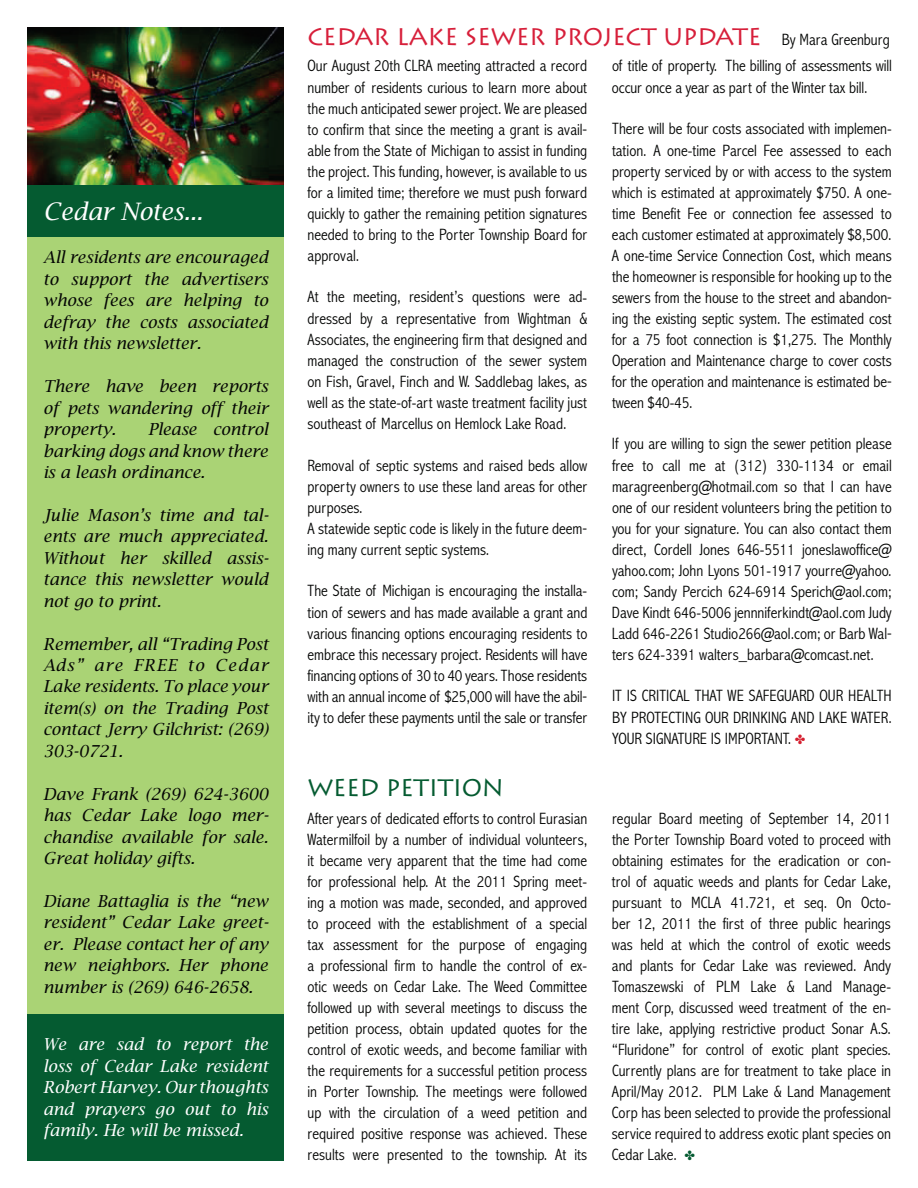
<style>
.page{position:relative;width:918px;height:1188px;background:#fff}
.page>*{position:absolute;margin:0;border:0;box-sizing:border-box;transform-origin:0 0}
.t1{font:24px "Lithos";letter-spacing:-.015em;color:#d71f3a}
.t2{font:italic 24px "Lucida Bright";color:#fff}
.t3{font:24px "Lithos";letter-spacing:-.015em;color:#055b31}
.t4{font:300 condensed 16.5px/21px "Abadi";color:#040504;text-align:justify}
.t5{font:italic 16.5px/21.5px "Lucida Bright";color:#040504;text-align:justify}
.t6{font:italic 16.5px/21.5px "Lucida Bright";color:#fff;text-align:justify}
.s1{font-family:"Abadi";font-weight:300;font-stretch:condensed;font-size:16.5px;color:#040504}
.s2{color:#d51f2f}
.s3{color:#055b31}
</style>
<div class="page">
<div style="left:27px;top:182px;width:257px;height:850px;background:#aad375"></div>
<img style="left:27px;top:27px;width:257px;height:158px">
<div style="left:27px;top:185px;width:257px;height:51px;background:#055b31"></div>
<div style="left:27px;top:1014px;width:257px;height:147px;background:#055b31"></div>
<p class="t2" style="left:43px;top:201px;width:161px">Cedar Notes...</p>
<p class="t5" style="left:43px;top:248px;width:226px">All residents are encouraged to support the advertisers whose fees are helping to defray the costs associated with this newsletter.</p>
<p class="t5" style="left:43px;top:377px;width:226px">There have been reports of pets wandering off their property.</p>
<p class="t5" style="left:43px;top:420px;width:227px;text-indent:105px">Please control barking dogs and know there is a leash ordinance.</p>
<p class="t5" style="left:43px;top:505px;width:227px">Julie Mason’s time and tal&shy;ents are much appreciated.<br>Without her skilled assis&shy;tance this newsletter would not go to print.</p>
<p class="t5" style="left:43px;top:634px;width:226px">Remember, all “Trading Post Ads” are FREE to Cedar Lake residents. To place your item(s) on the Trading Post contact Jerry Gilchrist: (269)<br>303-0721.</p>
<p class="t5" style="left:43px;top:784px;width:227px">Dave Frank (269) 624-3600 has Cedar Lake logo mer&shy;chandise available for sale.<br>Great holiday gifts.</p>
<p class="t5" style="left:43px;top:892px;width:227px">Diane Battaglia is the “new resident” Cedar Lake greet&shy;er. Please contact her of any new neighbors. Her phone number is (269) 646-2658.</p>
<p class="t6" style="left:43px;top:1035px;width:226px">We are sad to report the loss of Cedar Lake resident Robert Harvey. Our thoughts and prayers go out to his family. He will be missed.</p>
<p class="t1" style="left:308px;top:23px;width:584px">CEDAR LAKE SEWER PROJECT UPDATE <span class="s1">By Mara Greenburg</span></p>
<p class="t4" style="left:307px;top:57px;width:281px">Our August 20th CLRA meeting attracted a record number of residents curious to learn more about the much anticipated sewer project. We are pleased to confirm that since the meeting a grant is avail&shy;able from the State of Michigan to assist in funding the project. This funding, however, is available to us for a limited time; therefore we must push forward quickly to gather the remaining petition signatures needed to bring to the Porter Township Board for approval.</p>
<p class="t4" style="left:307px;top:288px;width:281px">At the meeting, resident’s questions were ad&shy;dressed by a representative from Wightman &amp; Associates, the engineering firm that designed and managed the construction of the sewer system on Fish, Gravel, Finch and W. Saddlebag lakes, as well as the state-of-art waste treatment facility just southeast of Marcellus on Hemlock Lake Road.</p>
<p class="t4" style="left:307px;top:456px;width:281px;text-align:left">Removal of septic systems and raised beds allow property owners to use these land areas for other purposes.<br>A statewide septic code is likely in the future deem&shy;ing many current septic systems.</p>
<p class="t4" style="left:308px;top:582px;width:281px">The State of Michigan is encouraging the installa&shy;tion of sewers and has made available a grant and various financing options encouraging residents to embrace this necessary project. Residents will have financing options of 30 to 40 years. Those residents with an annual income of $25,000 will have the abil&shy;ity to defer these payments until the sale or transfer</p>
<p class="t3" style="left:308px;top:774px;width:198px">WEED PETITION</p>
<p class="t4" style="left:612px;top:57px;width:281px">of title of property. The billing of assessments will occur once a year as part of the Winter tax bill.</p>
<p class="t4" style="left:612px;top:120px;width:281px">There will be four costs associated with implemen&shy;tation. A one-time Parcel Fee assessed to each property serviced by or with access to the system which is estimated at approximately $750. A one&shy;time Benefit Fee or connection fee assessed to each customer estimated at approximately $8,500.<br>A one-time Service Connection Cost, which means the homeowner is responsible for hooking up to the sewers from the house to the street and abandon&shy;ing the existing septic system. The estimated cost for a 75 foot connection is $1,275. The Monthly Operation and Maintenance charge to cover costs for the operation and maintenance is estimated be&shy;tween $40-45.</p>
<p class="t4" style="left:612px;top:435px;width:281px">If you are willing to sign the sewer petition please free to call me at (312) 330-1134 or email maragreenberg@hotmail.com so that I can have one of our resident volunteers bring the petition to you for your signature. You can also contact them direct, Cordell Jones 646-5511 joneslawoffice@ yahoo.com; John Lyons 501-1917 yourre@yahoo. com; Sandy Percich 624-6914 Sperich@aol.com; Dave Kindt 646-5006 jennniferkindt@aol.com Judy Ladd 646-2261 Studio266@aol.com; or Barb Wal&shy;ters 624-3391 walters_barbara@comcast.net.</p>
<p class="t4" style="left:612px;top:687px;width:281px">IT IS CRITICAL THAT WE SAFEGUARD OUR HEALTH BY PROTECTING OUR DRINKING AND LAKE WATER.<br>YOUR SIGNATURE IS IMPORTANT. <span class="s2">✤</span></p>
<p class="t4" style="left:307px;top:810px;width:281px">After years of dedicated efforts to control Eurasian Watermilfoil by a number of individual volunteers, it became very apparent that the time had come for professional help. At the 2011 Spring meet&shy;ing a motion was made, seconded, and approved to proceed with the establishment of a special tax assessment for the purpose of engaging a professional firm to handle the control of ex&shy;otic weeds on Cedar Lake. The Weed Committee followed up with several meetings to discuss the petition process, obtain updated quotes for the control of exotic weeds, and become familiar with the requirements for a successful petition process in Porter Township. The meetings were followed up with the circulation of a weed petition and required positive response was achieved. These results were presented to the township. At its</p>
<p class="t4" style="left:612px;top:810px;width:281px">regular Board meeting of September 14, 2011 the Porter Township Board voted to proceed with obtaining estimates for the eradication or con&shy;trol of aquatic weeds and plants for Cedar Lake, pursuant to MCLA 41.721, et seq. On Octo&shy;ber 12, 2011 the first of three public hearings was held at which the control of exotic weeds and plants for Cedar Lake was reviewed. Andy Tomaszewski of PLM Lake &amp; Land Manage&shy;ment Corp, discussed weed treatment of the en&shy;tire lake, applying restrictive product Sonar A.S. “Fluridone” for control of exotic plant species.<br>Currently plans are for treatment to take place in April/May 2012. PLM Lake &amp; Land Management Corp has been selected to provide the professional service required to address exotic plant species on Cedar Lake. <span class="s3">✤</span></p>
</div>
